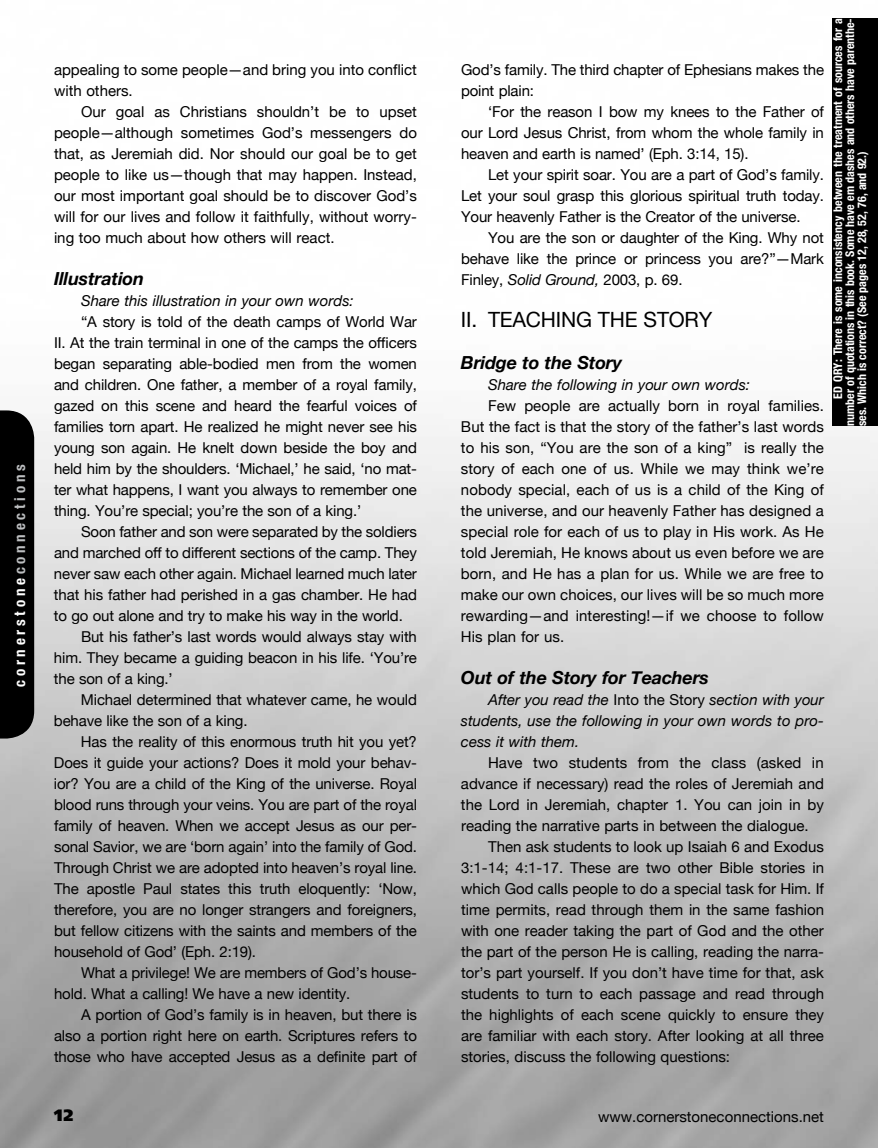
<style>
.page{position:relative;width:878px;height:1148px;background:#fff}
.page>*{position:absolute;margin:0;border:0;box-sizing:border-box;transform-origin:0 0}
.t1{font:21px "Helvetica Neue";letter-spacing:-.01em;color:#000}
.t2{font:italic 700 18px "Helvetica Neue";letter-spacing:-.01em;color:#000}
.t3{font:900 16.5px "Frutiger";color:#000}
.t4{font:15px/21px "Helvetica Neue";letter-spacing:-.01em;color:#000;text-align:justify}
.t5{font:italic 15px/21px "Helvetica Neue";color:#000;text-align:justify}
.t6{font:700 condensed 15px "Helvetica Neue";letter-spacing:.25em;color:#fff}
.t7{font:700 condensed 12px/12px "Helvetica Neue";color:#fff;text-align:justify}
.s1{color:#bcbec0}
.s2{font-style:italic}
.s3{font-style:normal}
</style>
<div class="page">
<img style="left:0;top:419px;width:878px;height:729px">
<div style="left:0;top:410px;width:34px;height:328px;background:#000"></div>
<div style="left:832px;top:18px;width:46px;height:408px;background:#000"></div>
<p class="t6" style="left:11px;top:687px;width:224px;rotate:-90deg">cornerstone<span class="s1">connections</span></p>
<p class="t4" style="left:54px;top:60px;width:364px">appealing to some people—and bring you into conflict with others.</p>
<p class="t4" style="left:54px;top:102px;width:364px;text-indent:27px">Our goal as Christians shouldn’t be to upset people—although sometimes God’s messengers do that, as Jeremiah did. Nor should our goal be to get people to like us—though that may happen. Instead, our most important goal should be to discover God’s will for our lives and follow it faithfully, without worry&shy;ing too much about how others will react.</p>
<p class="t2" style="left:54px;top:264px;width:91px">Illustration</p>
<p class="t5" style="left:81px;top:291px;width:274px">Share this illustration in your own words:</p>
<p class="t4" style="left:54px;top:312px;width:364px;text-indent:27px">“A story is told of the death camps of World War II. At the train terminal in one of the camps the officers began separating able-bodied men from the women and children. One father, a member of a royal family, gazed on this scene and heard the fearful voices of families torn apart. He realized he might never see his young son again. He knelt down beside the boy and held him by the shoulders. ‘Michael,’ he said, ‘no mat&shy;ter what happens, I want you always to remember one thing. You’re special; you’re the son of a king.’</p>
<p class="t4" style="left:81px;top:522px;width:337px">Soon father and son were separated by the soldiers</p>
<p class="t4" style="left:54px;top:543px;width:364px">and marched off to different sections of the camp. They</p>
<p class="t4" style="left:54px;top:564px;width:364px">never saw each other again. Michael learned much later</p>
<p class="t4" style="left:54px;top:585px;width:364px">that his father had perished in a gas chamber. He had</p>
<p class="t4" style="left:54px;top:606px;width:350px">to go out alone and try to make his way in the world.</p>
<p class="t4" style="left:81px;top:627px;width:337px">But his father’s last words would always stay with</p>
<p class="t4" style="left:54px;top:648px;width:364px">him. They became a guiding beacon in his life. ‘You’re</p>
<p class="t4" style="left:54px;top:669px;width:120px">the son of a king.’</p>
<p class="t4" style="left:81px;top:690px;width:337px">Michael determined that whatever came, he would</p>
<p class="t4" style="left:54px;top:711px;width:195px">behave like the son of a king.</p>
<p class="t4" style="left:81px;top:732px;width:337px">Has the reality of this enormous truth hit you yet?</p>
<p class="t4" style="left:54px;top:753px;width:364px">Does it guide your actions? Does it mold your behav-</p>
<p class="t4" style="left:54px;top:774px;width:364px">ior? You are a child of the King of the universe. Royal</p>
<p class="t4" style="left:54px;top:795px;width:364px">blood runs through your veins. You are part of the royal</p>
<p class="t4" style="left:54px;top:816px;width:364px">family of heaven. When we accept Jesus as our per-</p>
<p class="t4" style="left:54px;top:837px;width:364px">sonal Savior, we are ‘born again’ into the family of God.</p>
<p class="t4" style="left:54px;top:858px;width:364px">Through Christ we are adopted into heaven’s royal line.</p>
<p class="t4" style="left:54px;top:879px;width:364px">The apostle Paul states this truth eloquently: ‘Now,</p>
<p class="t4" style="left:54px;top:900px;width:364px">therefore, you are no longer strangers and foreigners,</p>
<p class="t4" style="left:54px;top:921px;width:364px">but fellow citizens with the saints and members of the</p>
<p class="t4" style="left:54px;top:942px;width:203px">household of God’ (Eph. 2:19).</p>
<p class="t4" style="left:81px;top:963px;width:337px">What a privilege! We are members of God’s house-</p>
<p class="t4" style="left:54px;top:984px;width:298px">hold. What a calling! We have a new identity.</p>
<p class="t4" style="left:81px;top:1005px;width:337px">A portion of God’s family is in heaven, but there is</p>
<p class="t4" style="left:54px;top:1026px;width:364px">also a portion right here on earth. Scriptures refers to</p>
<p class="t4" style="left:54px;top:1047px;width:364px">those who have accepted Jesus as a definite part of</p>
<p class="t4" style="left:461px;top:60px;width:364px">God’s family. The third chapter of Ephesians makes the point plain:</p>
<p class="t4" style="left:461px;top:102px;width:364px;text-indent:27px">‘For the reason I bow my knees to the Father of our Lord Jesus Christ, from whom the whole family in heaven and earth is named’ (Eph. 3:14, 15).</p>
<p class="t4" style="left:461px;top:165px;width:364px;text-indent:27px">Let your spirit soar. You are a part of God’s family.<br>Let your soul grasp this glorious spiritual truth today.<br>Your heavenly Father is the Creator of the universe.</p>
<p class="t4" style="left:461px;top:228px;width:364px;text-indent:27px">You are the son or daughter of the King. Why not behave like the prince or princess you are?”—Mark Finley, <span class="s2">Solid Ground,</span> 2003, p. 69.</p>
<h1 class="t1" style="left:461px;top:304px;width:253px">II. TEACHING THE STORY</h1>
<p class="t2" style="left:461px;top:348px;width:162px">Bridge to the Story</p>
<p class="t5" style="left:488px;top:375px;width:263px">Share the following in your own words:</p>
<p class="t4" style="left:461px;top:396px;width:364px;text-indent:27px">Few people are actually born in royal families.<br>But the fact is that the story of the father’s last words to his son, “You are the son of a king” is really the story of each one of us. While we may think we’re nobody special, each of us is a child of the King of the universe, and our heavenly Father has designed a special role for each of us to play in His work. As He told Jeremiah, He knows about us even before we are born, and He has a plan for us. While we are free to make our own choices, our lives will be so much more rewarding—and interesting!—if we choose to follow His plan for us.</p>
<p class="t2" style="left:461px;top:663px;width:249px">Out of the Story for Teachers</p>
<p class="t5" style="left:461px;top:690px;width:364px;text-indent:27px">After you read the <span class="s3">Into the Story</span> section with your students, use the following in your own words to pro&shy;cess it with them.</p>
<p class="t4" style="left:461px;top:753px;width:364px;text-indent:27px">Have two students from the class (asked in advance if necessary) read the roles of Jeremiah and the Lord in Jeremiah, chapter 1. You can join in by reading the narrative parts in between the dialogue.</p>
<p class="t4" style="left:461px;top:837px;width:364px;text-indent:27px">Then ask students to look up Isaiah 6 and Exodus 3:1-14; 4:1-17. These are two other Bible stories in which God calls people to do a special task for Him. If time permits, read through them in the same fashion with one reader taking the part of God and the other the part of the person He is calling, reading the narra&shy;tor’s part yourself. If you don’t have time for that, ask students to turn to each passage and read through the highlights of each scene quickly to ensure they are familiar with each story. After looking at all three stories, discuss the following questions:</p>
<p class="t7" style="left:831px;top:426px;width:409px;text-indent:27px;rotate:-90deg">ED QRY: There is some inconsistency between the treatment of sources for a number of quotations in this book. Some have em dashes and others have parenthe&shy;ses. Which is correct? (See pages 12, 28, 52, 76, and 92.)</p>
<p class="t3" style="left:54px;top:1104px;width:21px">12</p>
<p class="t4" style="left:598px;top:1106px;width:227px">www.cornerstoneconnections.net</p>
</div>
